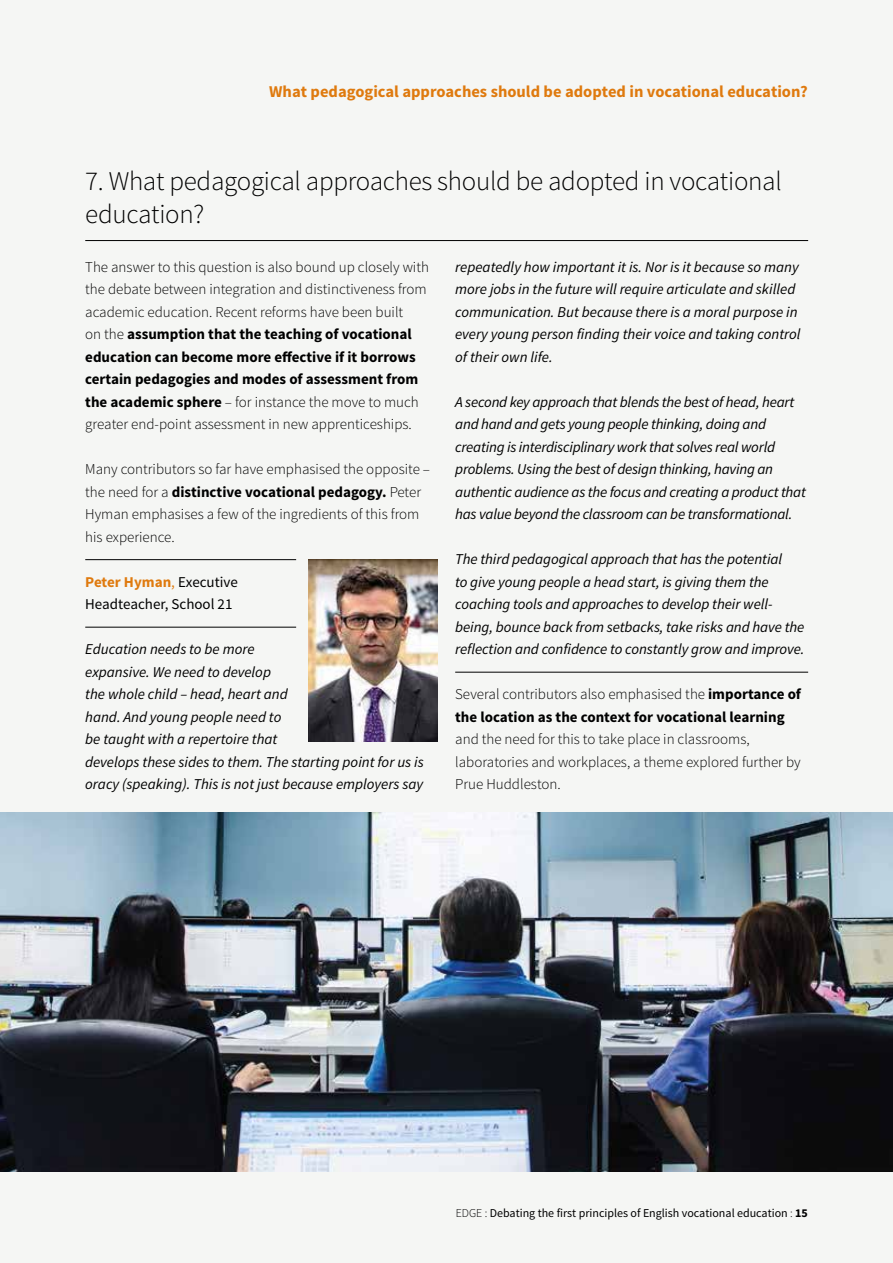
<style>
.page{position:relative;width:893px;height:1263px;background:#f5f6f4}
.page>*{position:absolute;margin:0;border:0;box-sizing:border-box;transform-origin:0 0}
.t1{font:300 27px/33px "Source Sans Pro";letter-spacing:-.01em;color:#000}
.t2{font:700 16.5px "Source Sans Pro";color:#df7a0e}
.t3{font:italic 15px/22.5px "Source Sans Pro";letter-spacing:-.005em;color:#000}
.t4{font:300 15px/22.5px "Source Sans Pro";color:#000}
.t5{font:700 15px/22.5px "Source Sans Pro";color:#000}
.t6{font:15px/22.5px "Source Sans Pro";color:#000}
.t7{font:12px "Source Sans Pro";color:#000}
.s1{font-weight:700}
.s2{font-weight:700;color:#df7a0e}
.s3{color:#df7a0e}
.s4{font-weight:300}
</style>
<div class="page">
<hr style="left:85px;top:559px;width:211px;height:1px;background:#000">
<hr style="left:85px;top:627px;width:211px;height:1px;background:#000">
<hr style="left:455px;top:672px;width:353px;height:1px;background:#000">
<hr style="left:85px;top:240px;width:723px;height:1px;background:#000">
<img style="left:309px;top:559px;width:129px;height:183px">
<img style="left:0;top:813px;width:893px;height:358px">
<p class="t2" style="left:269px;top:81px;width:540px">What pedagogical approaches should be adopted in vocational education?</p>
<h1 class="t1" style="left:85px;top:165px;width:698px">7. What pedagogical approaches should be adopted in vocational education?</h1>
<p class="t4" style="left:85px;top:255px;width:345px">The answer to this question is also bound up closely with the debate between integration and distinctiveness from academic education. Recent reforms have been built<br>on the <span class="s1">assumption that the teaching of vocational education can become more effective if it borrows certain pedagogies and modes of assessment from the academic sphere</span> – for instance the move to much greater end-point assessment in new apprenticeships.</p>
<p class="t4" style="left:85px;top:458px;width:346px">Many contributors so far have emphasised the opposite – the need for a <span class="s1">distinctive vocational pedagogy.</span> Peter Hyman emphasises a few of the ingredients of this from his experience.</p>
<p class="t6" style="left:85px;top:571px;width:154px"><span class="s2">Peter Hyman</span><span class="s3">,</span> Executive<br>Headteacher, School 21</p>
<p class="t3" style="left:85px;top:638px;width:340px">Education needs to be more<br>expansive. We need to develop<br>the whole child – head, heart and<br>hand. And young people need to<br>be taught with a repertoire that<br>develops these sides to them. The starting point for us is oracy (speaking). This is not just because employers say</p>
<p class="t3" style="left:455px;top:255px;width:347px">repeatedly how important it is. Nor is it because so many more jobs in the future will require articulate and skilled communication. But because there is a moral purpose in every young person finding their voice and taking control of their own life.</p>
<p class="t3" style="left:455px;top:390px;width:352px">A second key approach that blends the best of head, heart and hand and gets young people thinking, doing and creating is interdisciplinary work that solves real world problems. Using the best of design thinking, having an authentic audience as the focus and creating a product that has value beyond the classroom can be transformational.</p>
<p class="t3" style="left:455px;top:548px;width:351px">The third pedagogical approach that has the potential<br>to give young people a head start, is giving them the coaching tools and approaches to develop their well&shy;being, bounce back from setbacks, take risks and have the reflection and confidence to constantly grow and improve.</p>
<p class="t5" style="left:455px;top:683px;width:347px"><span class="s4">Several contributors also emphasised the</span> importance of the location as the context for vocational learning</p>
<p class="t4" style="left:455px;top:728px;width:347px">and the need for this to take place in classrooms, laboratories and workplaces, a theme explored further by<br>Prue Huddleston.</p>
<p class="t7" style="left:456px;top:1205px;width:354px"><span class="s4">EDGE :</span> Debating the first principles of English vocational education <span class="s4">:</span> <span class="s1">15</span></p>
</div>
